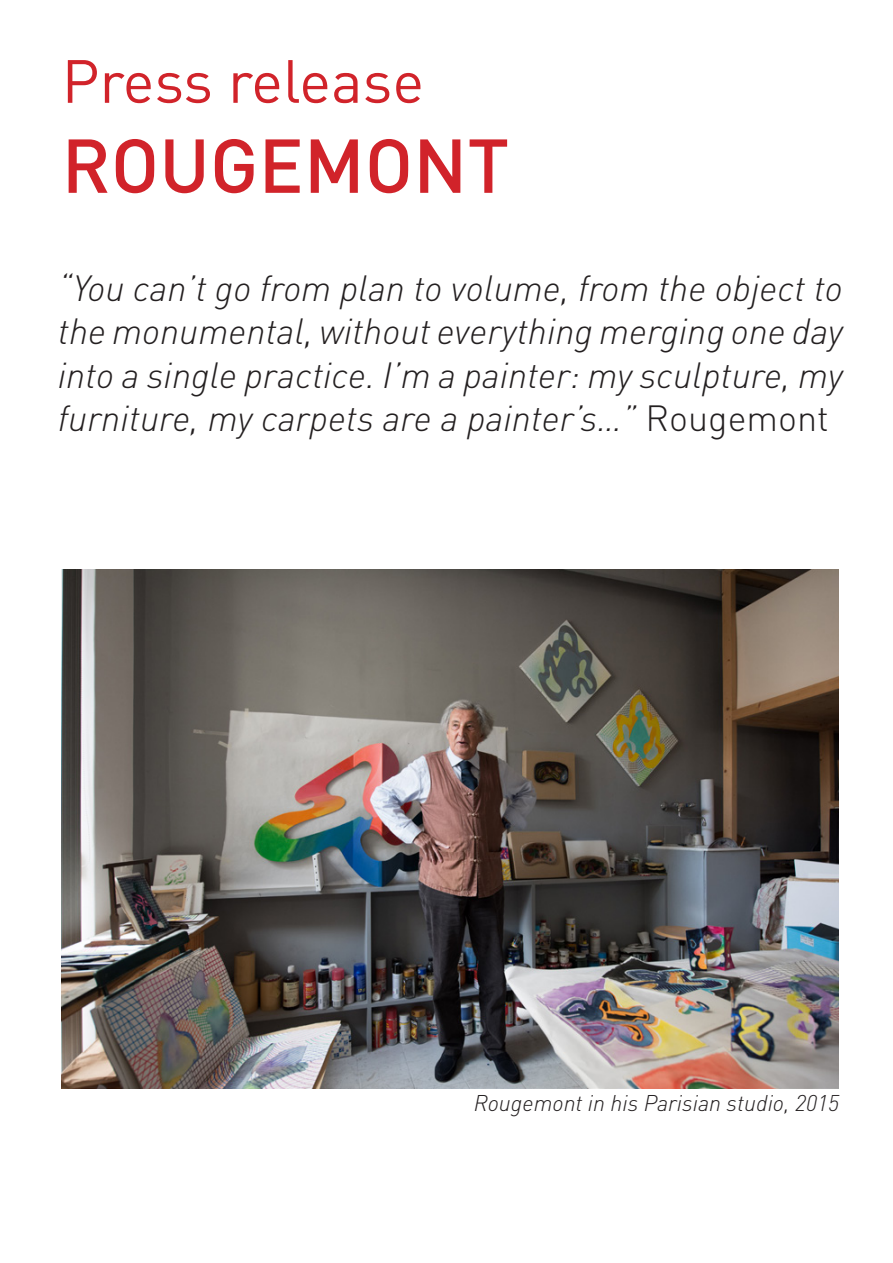
<style>
.page{position:relative;width:893px;height:1263px;background:#fff}
.page>*{position:absolute;margin:0;border:0;box-sizing:border-box;transform-origin:0 0}
.t1{font:500 75px "DIN";color:#d1232a}
.t2{font:60px "DIN";color:#d1232a}
.t3{font:italic 300 36px/43.2px "DIN";color:#231f20;text-align:justify}
.t4{font:italic 300 22.5px "DIN";color:#231f20}
.s1{font-style:normal}
</style>
<div class="page">
<img style="left:61px;top:569px;width:778px;height:520px">
<p class="t2" style="left:62px;top:44px;width:364px">Press release</p>
<p class="t1" style="left:62px;top:118px;width:449px">ROUGEMONT</p>
<p class="t3" style="left:58px;top:266px;width:786px">“You can’t go from plan to volume, from the object to the monumental, without everything merging one day into a single practice. I’m a painter: my sculpture, my furniture, my carpets are a painter’s…” <span class="s1">Rougemont</span></p>
<p class="t4" style="left:474px;top:1089px;width:367px">Rougemont in his Parisian studio, 2015</p>
</div>
